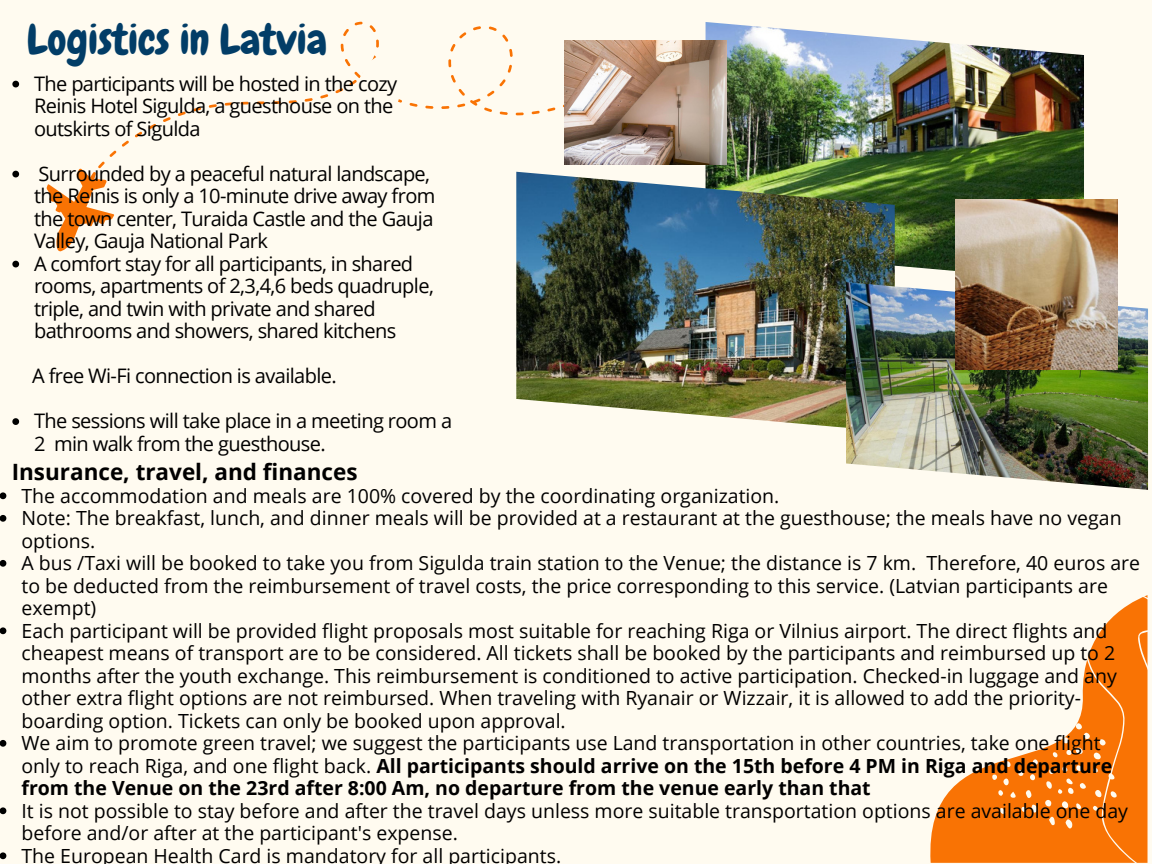
<style>
.page{position:relative;width:1152px;height:864px;background:#fffbf0}
.page>*{position:absolute;margin:0;border:0;box-sizing:border-box;transform-origin:0 0}
.t1{font:42.45px "Chewy";color:#023d67}
.t2{font:700 22.5px "Open Sans";color:#000}
.t3{font:19.95px/22.5px "Open Sans";letter-spacing:-.03em;color:#000}
.t4{font:19.5px/22.5px "Open Sans";color:#000}
.s1{font-weight:700}
</style>
<div class="page">
<svg style="left:930px;top:770px;width:48px;height:93px;fill:#f97304"></svg>
<svg style="left:978px;top:595px;width:170px;height:268px"></svg>
<svg style="left:532px;top:111px;width:8px;height:3px"></svg>
<svg style="left:547px;top:108px;width:8px;height:4px"></svg>
<svg style="left:225px;top:102px;width:8px;height:4px"></svg>
<svg style="left:209px;top:104px;width:8px;height:4px"></svg>
<svg style="left:178px;top:112px;width:8px;height:4px"></svg>
<svg style="left:193px;top:107px;width:8px;height:4px"></svg>
<svg style="left:241px;top:102px;width:8px;height:3px"></svg>
<svg style="left:163px;top:117px;width:8px;height:5px"></svg>
<svg style="left:122px;top:141px;width:7px;height:6px"></svg>
<svg style="left:135px;top:132px;width:7px;height:6px"></svg>
<svg style="left:148px;top:124px;width:8px;height:5px"></svg>
<svg style="left:47px;top:151px;width:69px;height:101px"></svg>
<svg style="left:257px;top:21px;width:267px;height:151px"></svg>
<img style="left:706px;top:22px;width:378px;height:260px">
<img style="left:516px;top:172px;width:379px;height:256px">
<img style="left:846px;top:282px;width:302px;height:208px">
<img style="left:564px;top:41px;width:163px;height:123px">
<img style="left:956px;top:199px;width:162px;height:170px">
<svg style="left:12px;top:81px;width:7px;height:6px"></svg>
<svg style="left:12px;top:171px;width:7px;height:6px"></svg>
<svg style="left:12px;top:261px;width:7px;height:6px"></svg>
<svg style="left:12px;top:418px;width:7px;height:7px"></svg>
<svg style="left:0;top:492px;width:6px;height:7px"></svg>
<svg style="left:0;top:515px;width:6px;height:7px"></svg>
<svg style="left:0;top:560px;width:6px;height:7px"></svg>
<svg style="left:0;top:627px;width:6px;height:7px"></svg>
<svg style="left:0;top:740px;width:6px;height:7px"></svg>
<svg style="left:0;top:807px;width:6px;height:7px"></svg>
<svg style="left:0;top:852px;width:6px;height:7px"></svg>
<p class="t1" style="left:27px;top:13px;width:302px">Logistics in Latvia</p>
<p class="t3" style="left:34px;top:72px;width:365px">The participants will be hosted in the cozy<br>Reinis Hotel Sigulda, a guesthouse on the outskirts of Sigulda</p>
<p class="t3" style="left:34px;top:162px;width:403px">Surrounded by a peaceful natural landscape, the Reinis is only a 10-minute drive away from the town center, Turaida Castle and the Gauja Valley, Gauja National Park</p>
<p class="t3" style="left:34px;top:252px;width:401px">A comfort stay for all participants, in shared rooms, apartments of 2,3,4,6 beds quadruple, triple, and twin with private and shared bathrooms and showers, shared kitchens</p>
<p class="t3" style="left:32px;top:364px;width:306px">A free Wi-Fi connection is available.</p>
<p class="t3" style="left:34px;top:409px;width:420px">The sessions will take place in a meeting room a<br>2 min walk from the guesthouse.</p>
<p class="t2" style="left:12px;top:456px;width:347px">Insurance, travel, and finances</p>
<p class="t4" style="left:22px;top:484px;width:759px">The accommodation and meals are 100% covered by the coordinating organization.</p>
<p class="t4" style="left:22px;top:506px;width:1102px">Note: The breakfast, lunch, and dinner meals will be provided at a restaurant at the guesthouse; the meals have no vegan options.</p>
<p class="t4" style="left:22px;top:551px;width:1120px">A bus /Taxi will be booked to take you from Sigulda train station to the Venue; the distance is 7 km. Therefore, 40 euros are to be deducted from the reimbursement of travel costs, the price corresponding to this service. (Latvian participants are exempt)</p>
<p class="t4" style="left:22px;top:619px;width:1097px">Each participant will be provided flight proposals most suitable for reaching Riga or Vilnius airport. The direct flights and cheapest means of transport are to be considered. All tickets shall be booked by the participants and reimbursed up to 2 months after the youth exchange. This reimbursement is conditioned to active participation. Checked-in luggage and any other extra flight options are not reimbursed. When traveling with Ryanair or Wizzair, it is allowed to add the priority&shy;boarding option. Tickets can only be booked upon approval.</p>
<p class="t4" style="left:22px;top:731px;width:1092px">We aim to promote green travel; we suggest the participants use Land transportation in other countries, take one flight only to reach Riga, and one flight back. <span class="s1">All participants should arrive on the 15th before 4 PM in Riga and departure from the Venue on the 23rd after 8:00 Am, no departure from the venue early than that</span></p>
<p class="t4" style="left:22px;top:799px;width:1108px">It is not possible to stay before and after the travel days unless more suitable transportation options are available one day before and/or after at the participant's expense.</p>
<p class="t4" style="left:22px;top:844px;width:541px">The European Health Card is mandatory for all participants.</p>
</div>
